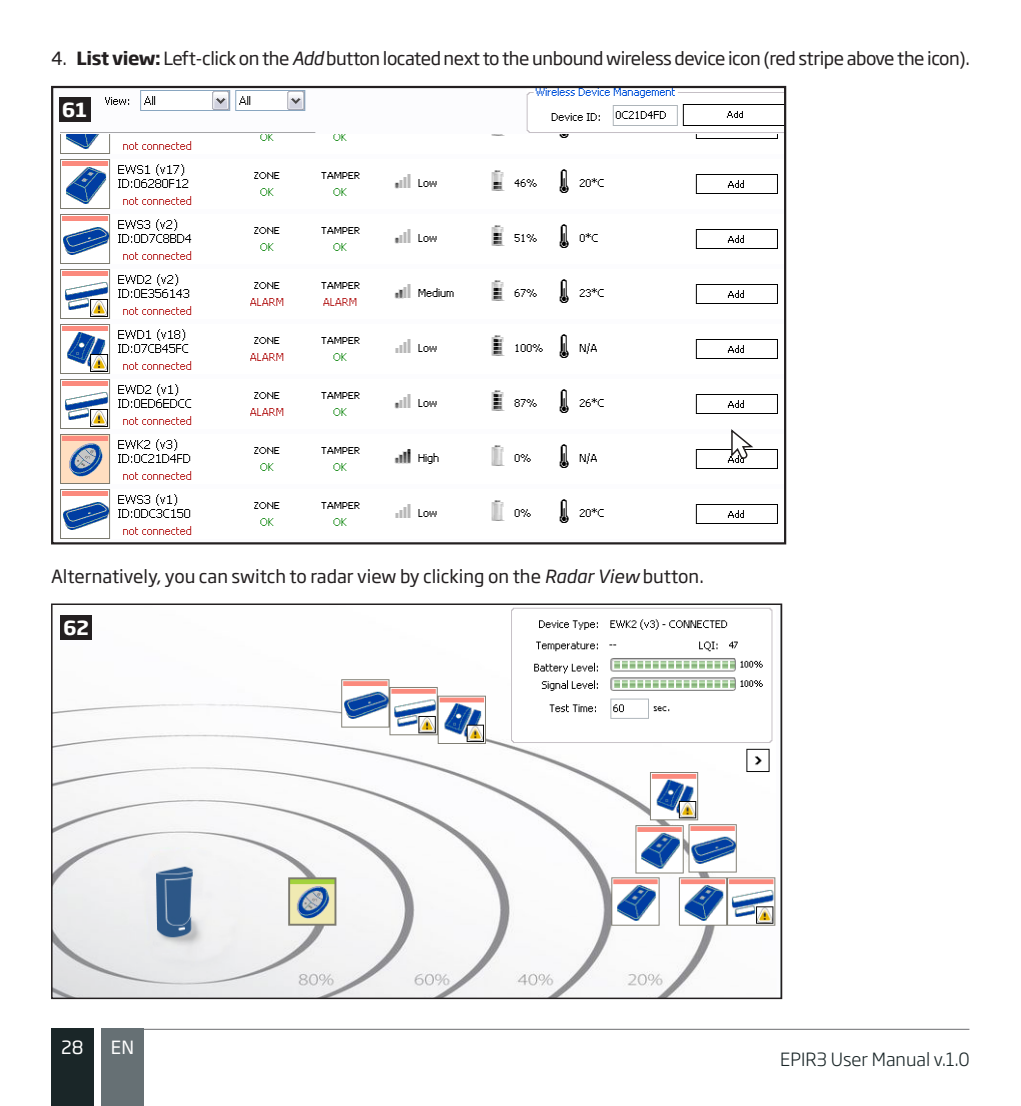
<style>
.page{position:relative;width:1021px;height:1106px;background:#fff}
.page>*{position:absolute;margin:0;border:0;box-sizing:border-box;transform-origin:0 0}
.t1{font:700 19.2px "Soho Gothic Pro";color:#fff}
.Text{font:18px "Soho Gothic Pro";letter-spacing:-.025em;color:#231f20}
.Text-2{font:18px "Soho Gothic Pro";color:#231f20}
.t2{font:300 18px "Soho Gothic Pro";color:#1a2628}
.t3{font:18px "Soho Gothic Pro";color:#fff}
.s1{font-weight:700}
.s2{font-style:italic}
</style>
<div class="page">
<div style="left:51px;top:1028px;width:43px;height:78px;background:#1a2628"></div>
<div style="left:101px;top:1028px;width:43px;height:78px;background:#667074"></div>
<hr style="left:144px;top:1028px;width:825px;height:1px;background:#6c6d70">
<img style="left:60px;top:89px;width:723px;height:450px">
<div style="left:51px;top:86px;width:735px;height:458px;border:2px solid #231f20"></div>
<div style="left:59px;top:97px;width:31px;height:25px;background:#231f20"></div>
<svg style="left:730px;top:427px;width:25px;height:33px"></svg>
<img style="left:54px;top:607px;width:722px;height:389px">
<div style="left:51px;top:603px;width:731px;height:396px;border:2px solid #231f20"></div>
<div style="left:61px;top:615px;width:31px;height:25px;background:#231f20"></div>
<p class="Text" style="left:51px;top:45px;width:920px">4. <span class="s1">List view:</span> Left-click on the <span class="s2">Add</span> button located next to the unbound wireless device icon (red stripe above the icon).</p>
<p class="t1" style="left:62px;top:95px;width:26px">61</p>
<p class="Text-2" style="left:51px;top:562px;width:654px">Alternatively, you can switch to radar view by clicking on the <span class="s2">Radar View</span> button.</p>
<p class="t1" style="left:63px;top:613px;width:27px">62</p>
<p class="t3" style="left:61px;top:1033px;width:24px">28</p>
<p class="t3" style="left:111px;top:1033px;width:25px">EN</p>
<p class="t2" style="left:780px;top:1044px;width:191px">EPIR3 User Manual v.1.0</p>
</div>
